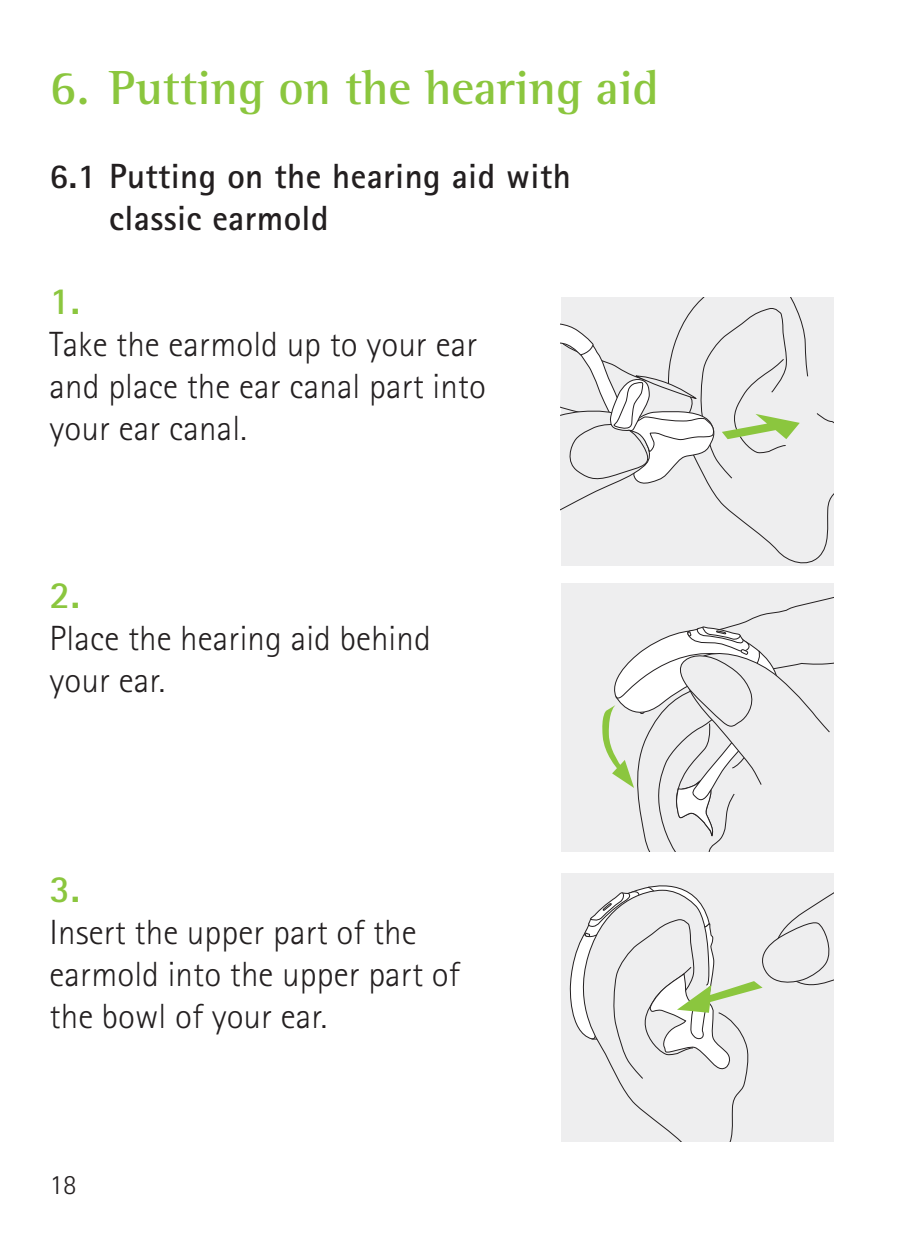
<style>
.page{position:relative;width:913px;height:1241px;background:#fff}
.page>*{position:absolute;margin:0;border:0;box-sizing:border-box;transform-origin:0 0}
.t1{font:700 49px "Rotis Semi Serif Pro";color:#8bc63e}
.t2{font:700 38.5px "Rotis Sans Serif Pro";color:#8bc63e}
.t3{font:300 35px/42px "Rotis Sans Serif Pro";letter-spacing:.005em;color:#231f20}
.t4{font:700 35px/42px "Rotis Sans Serif Pro";letter-spacing:.01em;color:#231f20}
.t5{font:300 28px "Rotis Sans Serif Pro";color:#231f20}
</style>
<div class="page">
<div style="left:561px;top:583px;width:272px;height:268px;background:#eeeeef"></div>
<svg style="left:602px;top:597px;width:231px;height:254px"></svg>
<div style="left:561px;top:873px;width:272px;height:268px;background:#eeeeef"></div>
<svg style="left:569px;top:885px;width:264px;height:256px"></svg>
<div style="left:561px;top:298px;width:272px;height:267px;background:#eeeeef"></div>
<svg style="left:683px;top:298px;width:150px;height:266px"></svg>
<svg style="left:722px;top:414px;width:78px;height:25px"></svg>
<svg style="left:561px;top:323px;width:155px;height:187px"></svg>
<h1 class="t1" style="left:50px;top:57px;width:611px">6. Putting on the hearing aid</h1>
<p class="t4" style="left:109px;top:154px;width:463px;text-indent:-60px">6.1 Putting on the hearing aid with classic earmold</p>
<p class="t2" style="left:50px;top:276px;width:32px">1.</p>
<p class="t3" style="left:50px;top:323px;width:438px">Take the earmold up to your ear and place the ear canal part into your ear canal.</p>
<p class="t2" style="left:50px;top:570px;width:32px">2.</p>
<p class="t3" style="left:50px;top:617px;width:383px">Place the hearing aid behind your ear.</p>
<p class="t2" style="left:50px;top:864px;width:32px">3.</p>
<p class="t3" style="left:50px;top:911px;width:412px">Insert the upper part of the earmold into the upper part of the bowl of your ear.</p>
<p class="t5" style="left:50px;top:1168px;width:28px">18</p>
</div>
